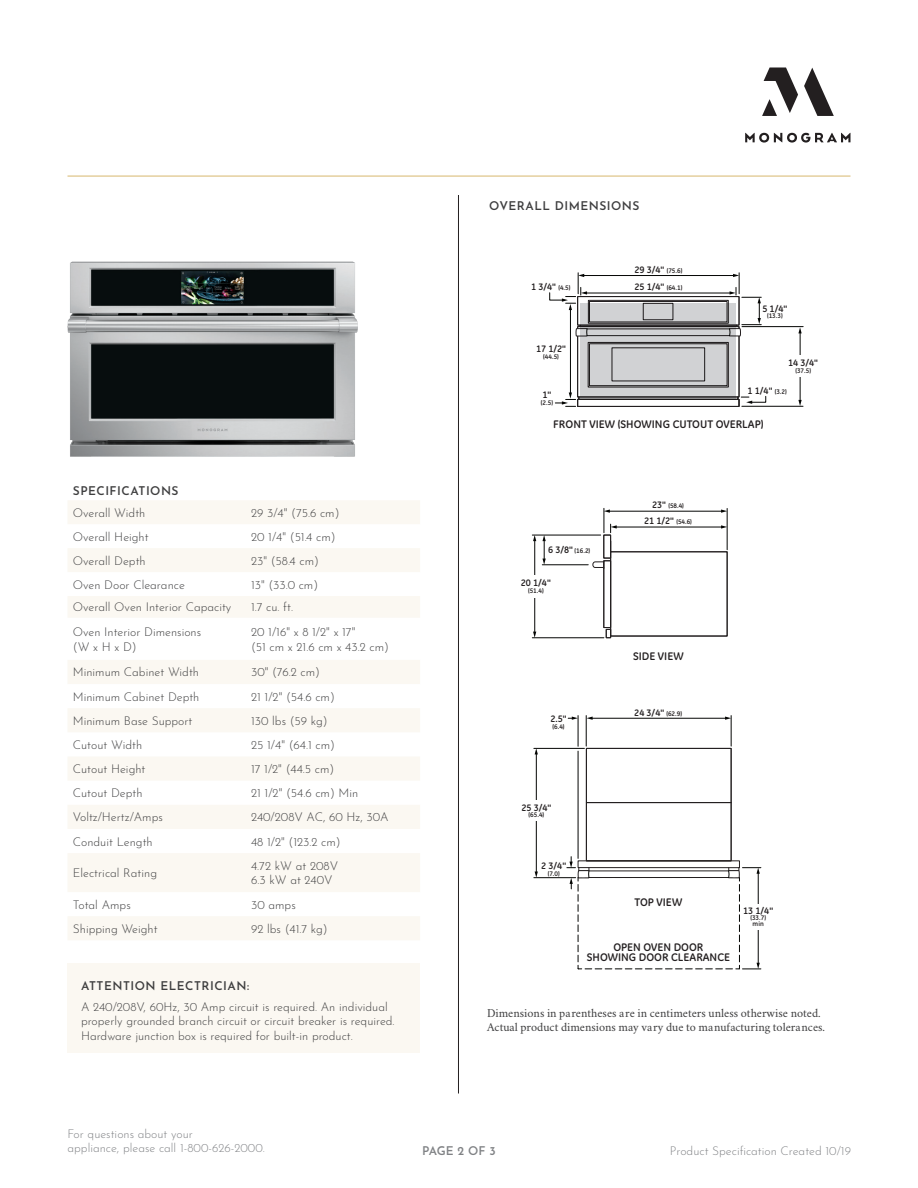
<style>
.page{position:relative;width:918px;height:1188px;background:#fff}
.page>*{position:absolute;margin:0;border:0;box-sizing:border-box;transform-origin:0 0}
.SPECIFATION_COPY{font:300 12px/14.4px "Josefin Sans";color:#3e3e3f}
.t1{font:12px/13.5px "Crimson";color:#3e3e3f}
.t2{font:300 12px/14.4px "Josefin Sans";color:#808285}
.SPECIFATION_COPY-2{font:600 12px "Josefin Sans";letter-spacing:.04em;color:#3e3e3f}
.t3{font:600 12px "Josefin Sans";letter-spacing:-.015em;color:#808285}
.t4{font:700 11.25px/9.9px "GE Inspira";color:#231f20;text-align:center}
.t5{font:700 9.6px "GE Inspira";color:#231f20}
.t6{font:700 6.75px/5.8px "GE Inspira";color:#231f20;text-align:center}
.s1{font-size:6.75px}
.s2{font-size:9.6px}
</style>
<div class="page">
<svg style="left:745px;top:68px;width:105px;height:75px"></svg>
<hr style="left:458px;top:195px;width:1px;height:899px;background:#231f20">
<hr style="left:68px;top:176px;width:782px;height:1px;background:#dcbf7e">
<svg style="left:68px;top:501px;width:352px;height:439px;fill:#fbf8f2"></svg>
<svg style="left:592px;top:561px;width:11px;height:7px"></svg>
<div style="left:603px;top:535px;width:8px;height:23px;border:1px solid #231f20"></div>
<div style="left:603px;top:560px;width:8px;height:68px;border:1px solid #231f20"></div>
<div style="left:606px;top:629px;width:5px;height:9px;border:1px solid #231f20"></div>
<div style="left:586px;top:748px;width:145px;height:113px;border:1px solid #231f20"></div>
<svg style="left:610px;top:540px;width:118px;height:97px"></svg>
<hr style="left:586px;top:802px;width:145px;height:1px;background:#231f20">
<hr style="left:742px;top:406px;width:61px;height:1px;background:#040503">
<hr style="left:742px;top:326px;width:61px;height:1px;background:#040503">
<hr style="left:800px;top:332px;width:1px;height:69px;background:#040503">
<svg style="left:798px;top:400px;width:4px;height:6px"></svg>
<svg style="left:798px;top:327px;width:4px;height:6px"></svg>
<div style="left:793px;top:355px;width:21px;height:22px;background:#fff"></div>
<hr style="left:727px;top:508px;width:1px;height:42px;background:#040503">
<hr style="left:609px;top:511px;width:113px;height:1px;background:#040503">
<svg style="left:721px;top:509px;width:6px;height:4px"></svg>
<hr style="left:616px;top:527px;width:106px;height:1px;background:#040503">
<svg style="left:604px;top:508px;width:13px;height:25px"></svg>
<svg style="left:721px;top:525px;width:6px;height:4px"></svg>
<hr style="left:578px;top:716px;width:1px;height:30px;background:#040503">
<hr style="left:586px;top:716px;width:1px;height:30px;background:#040503">
<svg style="left:568px;top:717px;width:10px;height:3px"></svg>
<hr style="left:731px;top:716px;width:1px;height:30px;background:#040503">
<hr style="left:592px;top:718px;width:134px;height:1px;background:#040503">
<svg style="left:587px;top:717px;width:6px;height:3px"></svg>
<svg style="left:725px;top:717px;width:6px;height:3px"></svg>
<hr style="left:536px;top:753px;width:1px;height:120px;background:#040503">
<svg style="left:535px;top:872px;width:3px;height:5px"></svg>
<svg style="left:535px;top:749px;width:3px;height:5px"></svg>
<div style="left:518px;top:800px;width:29px;height:21px;background:#fff"></div>
<hr style="left:534px;top:877px;width:42px;height:1px;background:#040503">
<hr style="left:534px;top:748px;width:50px;height:1px;background:#040503">
<hr style="left:578px;top:751px;width:1px;height:107px;background:#040503">
<hr style="left:534px;top:540px;width:1px;height:93px;background:#040503">
<svg style="left:533px;top:536px;width:3px;height:5px"></svg>
<svg style="left:542px;top:536px;width:4px;height:28px"></svg>
<div style="left:514px;top:575px;width:29px;height:22px;background:#fff"></div>
<hr style="left:532px;top:637px;width:72px;height:1px;background:#040503">
<hr style="left:532px;top:535px;width:69px;height:1px;background:#040503">
<hr style="left:542px;top:564px;width:46px;height:1px;background:#040503">
<hr style="left:570px;top:309px;width:1px;height:85px;background:#040503">
<div style="left:577px;top:326px;width:162px;height:71px;border:1px solid #231f20"></div>
<div style="left:577px;top:399px;width:162px;height:8px;border:1px solid #231f20"></div>
<svg style="left:555px;top:393px;width:25px;height:14px"></svg>
<svg style="left:738px;top:396px;width:28px;height:8px"></svg>
<svg style="left:549px;top:273px;width:212px;height:64px"></svg>
<svg style="left:567px;top:857px;width:194px;height:113px"></svg>
<svg style="left:581px;top:303px;width:155px;height:96px;background:#b3b3b5"></svg>
<img style="left:68px;top:261px;width:290px;height:195px">
<div style="left:68px;top:964px;width:352px;height:89px;background:#fbf8f2"></div>
<p class="SPECIFATION_COPY-2" style="left:73px;top:480px;width:107px">SPECIFICATIONS</p>
<p class="SPECIFATION_COPY" style="left:73px;top:504px;width:74px">Overall Width</p>
<p class="SPECIFATION_COPY" style="left:251px;top:504px;width:90px">29 3/4" (75.6 cm)</p>
<p class="SPECIFATION_COPY" style="left:73px;top:528px;width:77px">Overall Height</p>
<p class="SPECIFATION_COPY" style="left:251px;top:528px;width:86px">20 1/4" (51.4 cm)</p>
<p class="SPECIFATION_COPY" style="left:73px;top:552px;width:74px">Overall Depth</p>
<p class="SPECIFATION_COPY" style="left:251px;top:552px;width:69px">23" (58.4 cm)</p>
<p class="SPECIFATION_COPY" style="left:73px;top:576px;width:113px">Oven Door Clearance</p>
<p class="SPECIFATION_COPY" style="left:251px;top:576px;width:69px">13" (33.0 cm)</p>
<p class="SPECIFATION_COPY" style="left:73px;top:599px;width:160px">Overall Oven Interior Capacity</p>
<p class="SPECIFATION_COPY" style="left:251px;top:599px;width:43px">1.7 cu. ft.</p>
<p class="SPECIFATION_COPY" style="left:73px;top:624px;width:130px">Oven Interior Dimensions (W x H x D)</p>
<p class="SPECIFATION_COPY" style="left:251px;top:624px;width:139px">20 1/16" x 8 1/2" x 17"<br>(51 cm x 21.6 cm x 43.2 cm)</p>
<p class="SPECIFATION_COPY" style="left:73px;top:664px;width:128px">Minimum Cabinet Width</p>
<p class="SPECIFATION_COPY" style="left:251px;top:664px;width:70px">30" (76.2 cm)</p>
<p class="SPECIFATION_COPY" style="left:73px;top:688px;width:128px">Minimum Cabinet Depth</p>
<p class="SPECIFATION_COPY" style="left:251px;top:688px;width:85px">21 1/2" (54.6 cm)</p>
<p class="SPECIFATION_COPY" style="left:73px;top:712px;width:121px">Minimum Base Support</p>
<p class="SPECIFATION_COPY" style="left:251px;top:712px;width:78px">130 lbs (59 kg)</p>
<p class="SPECIFATION_COPY" style="left:73px;top:736px;width:71px">Cutout Width</p>
<p class="SPECIFATION_COPY" style="left:251px;top:736px;width:85px">25 1/4" (64.1 cm)</p>
<p class="SPECIFATION_COPY" style="left:73px;top:761px;width:74px">Cutout Height</p>
<p class="SPECIFATION_COPY" style="left:251px;top:761px;width:85px">17 1/2" (44.5 cm)</p>
<p class="SPECIFATION_COPY" style="left:73px;top:785px;width:71px">Cutout Depth</p>
<p class="SPECIFATION_COPY" style="left:251px;top:785px;width:109px">21 1/2" (54.6 cm) Min</p>
<p class="SPECIFATION_COPY" style="left:73px;top:809px;width:92px">Voltz/Hertz/Amps</p>
<p class="SPECIFATION_COPY" style="left:251px;top:809px;width:139px">240/208V AC, 60 Hz, 30A</p>
<p class="SPECIFATION_COPY" style="left:73px;top:833px;width:81px">Conduit Length</p>
<p class="SPECIFATION_COPY" style="left:251px;top:833px;width:91px">48 1/2" (123.2 cm)</p>
<p class="SPECIFATION_COPY" style="left:73px;top:865px;width:86px">Electrical Rating</p>
<p class="SPECIFATION_COPY" style="left:251px;top:857px;width:89px">4.72 kW at 208V<br>6.3 kW at 240V</p>
<p class="SPECIFATION_COPY" style="left:73px;top:896px;width:59px">Total Amps</p>
<p class="SPECIFATION_COPY" style="left:251px;top:896px;width:46px">30 amps</p>
<p class="SPECIFATION_COPY" style="left:73px;top:920px;width:86px">Shipping Weight</p>
<p class="SPECIFATION_COPY" style="left:251px;top:920px;width:78px">92 lbs (41.7 kg)</p>
<p class="SPECIFATION_COPY-2" style="left:81px;top:975px;width:170px">ATTENTION ELECTRICIAN:</p>
<p class="SPECIFATION_COPY" style="left:81px;top:998px;width:315px">A 240/208V, 60Hz, 30 Amp circuit is required. An individual properly grounded branch circuit or circuit breaker is required.<br>Hardware junction box is required for built-in product.</p>
<p class="SPECIFATION_COPY-2" style="left:489px;top:196px;width:152px">OVERALL DIMENSIONS</p>
<p class="t5" style="left:531px;top:280px;width:41px">1 3/4" <span class="s1">(4.5)</span></p>
<p class="t5" style="left:536px;top:343px;width:31px">17 1/2"</p>
<p class="t6" style="left:543px;top:354px;width:17px">(44.5)</p>
<p class="t5" style="left:543px;top:389px;width:10px">1"</p>
<p class="t6" style="left:541px;top:400px;width:14px">(2.5)</p>
<p class="t5" style="left:635px;top:263px;width:49px">29 3/4" <span class="s1">(75.6)</span></p>
<p class="t5" style="left:635px;top:280px;width:49px">25 1/4" <span class="s1">(64.1)</span></p>
<p class="t5" style="left:762px;top:302px;width:26px">5 1/4"</p>
<p class="t6" style="left:767px;top:313px;width:17px">(13.3)</p>
<p class="t5" style="left:788px;top:357px;width:31px">14 3/4"</p>
<p class="t6" style="left:795px;top:368px;width:17px">(37.5)</p>
<p class="t5" style="left:748px;top:384px;width:41px">1 1/4" <span class="s1">(3.2)</span></p>
<p class="t4" style="left:553px;top:419px;width:212px">FRONT VIEW (SHOWING CUTOUT OVERLAP)</p>
<p class="t6" style="left:548px;top:548px;width:44px"><span class="s2">6 3/8"</span> (16.2)</p>
<p class="t5" style="left:521px;top:577px;width:31px">20 1/4"</p>
<p class="t6" style="left:528px;top:587px;width:17px">(51.4)</p>
<p class="t5" style="left:550px;top:713px;width:18px">2.5"</p>
<p class="t6" style="left:553px;top:724px;width:14px">(6.4)</p>
<p class="t6" style="left:652px;top:503px;width:33px"><span class="s2">23"</span> (58.4)</p>
<p class="t5" style="left:644px;top:515px;width:49px">21 1/2" <span class="s1">(54.6)</span></p>
<p class="t4" style="left:633px;top:651px;width:52px">SIDE VIEW</p>
<p class="t5" style="left:634px;top:706px;width:49px">24 3/4" <span class="s1">(62.9)</span></p>
<p class="t5" style="left:521px;top:801px;width:31px">25 3/4"</p>
<p class="t6" style="left:529px;top:812px;width:17px">(65.4)</p>
<p class="t5" style="left:541px;top:860px;width:26px">2 3/4"</p>
<p class="t6" style="left:548px;top:870px;width:14px">(7.0)</p>
<p class="t4" style="left:635px;top:897px;width:49px">TOP VIEW</p>
<p class="t4" style="left:587px;top:942px;width:145px">OPEN OVEN DOOR<br>SHOWING DOOR CLEARANCE</p>
<p class="t5" style="left:743px;top:904px;width:31px">13 1/4"</p>
<p class="t6" style="left:750px;top:915px;width:17px">(33.7) min</p>
<p class="t1" style="left:487px;top:1006px;width:340px">Dimensions in parentheses are in centimeters unless otherwise noted.<br>Actual product dimensions may vary due to manufacturing tolerances.</p>
<p class="t2" style="left:68px;top:1125px;width:199px">For questions about your<br>appliance, please call 1-800-626-2000.</p>
<p class="t3" style="left:422px;top:1140px;width:75px">PAGE 2 OF 3</p>
<p class="t2" style="left:670px;top:1142px;width:183px">Product Specification Created 10/19</p>
</div>
